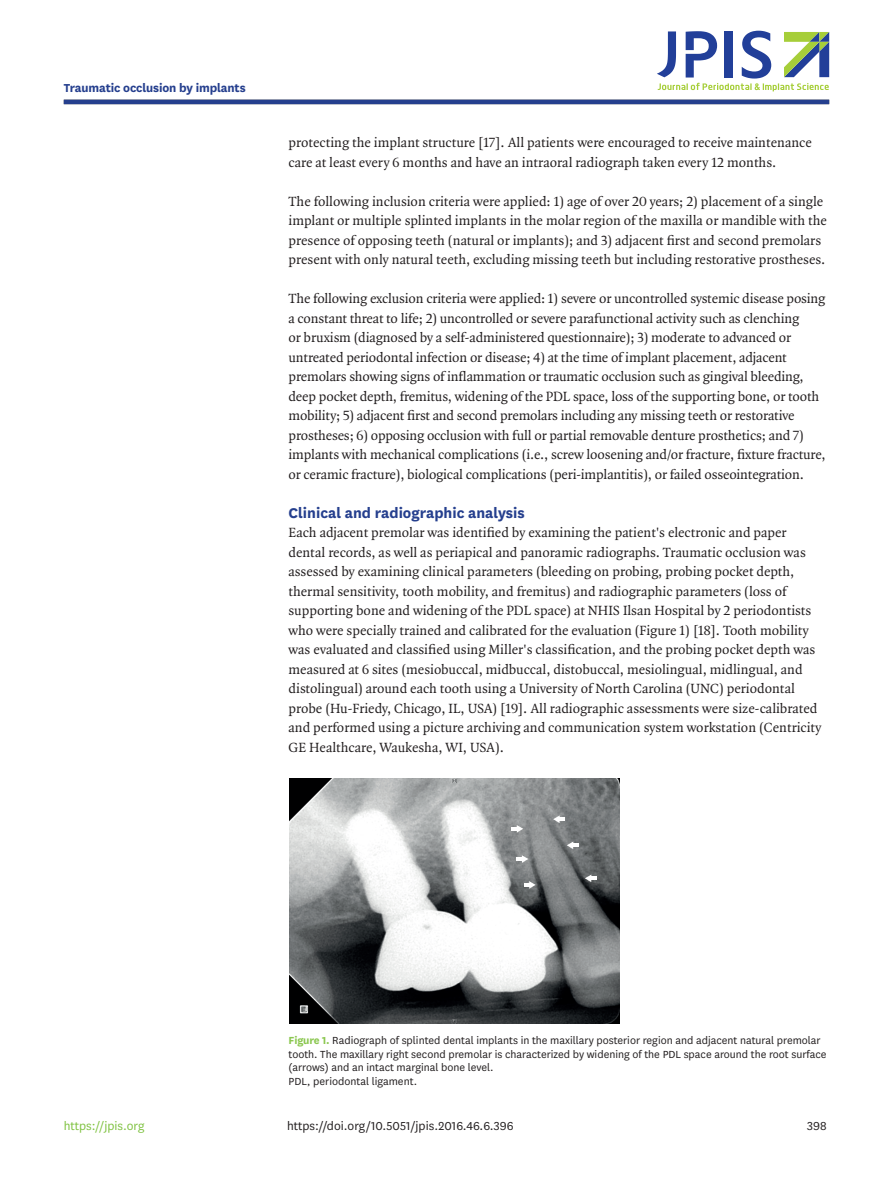
<style>
.page{position:relative;width:893px;height:1191px;background:#fff}
.page>*{position:absolute;margin:0;border:0;box-sizing:border-box;transform-origin:0 0}
.body_title2{font:700 16.5px "National";color:#253f8e}
.body_p{font:14.25px/19.5px "Quadraat OT";letter-spacing:-.01em;color:#231f20}
.body_p_first{font:14.25px/19.5px "Quadraat OT";color:#231f20}
.doi_running_footer{font:13.5px "National";color:#231f20}
.alt-title-type{font:700 13.5px "National";letter-spacing:-.01em;color:#253f8e}
.t1{font:13.5px "National";color:#7fc241}
.fig_caption{font:12px/13.5px "National";color:#231f20}
.tbody_entry{font:12px "National";color:#231f20}
.s1{font-weight:700;color:#8bc750}
</style>
<div class="page">
<hr style="left:64px;top:100px;width:765px;height:4px;background:#253f8e">
<svg style="left:657px;top:31px;width:172px;height:60px"></svg>
<img style="left:289px;top:778px;width:330px;height:245px">
<svg style="left:512px;top:825px;width:11px;height:7px"></svg>
<svg style="left:517px;top:855px;width:11px;height:7px"></svg>
<svg style="left:524px;top:881px;width:12px;height:7px"></svg>
<svg style="left:585px;top:874px;width:11px;height:8px"></svg>
<svg style="left:567px;top:841px;width:11px;height:8px"></svg>
<svg style="left:553px;top:815px;width:12px;height:8px"></svg>
<p class="alt-title-type" style="left:64px;top:78px;width:183px">Traumatic occlusion by implants</p>
<p class="body_p_first" style="left:289px;top:133px;width:525px">protecting the implant structure [17]. All patients were encouraged to receive maintenance care at least every 6 months and have an intraoral radiograph taken every 12 months.</p>
<p class="body_p" style="left:289px;top:191px;width:540px">The following inclusion criteria were applied: 1) age of over 20 years; 2) placement of a single implant or multiple splinted implants in the molar region of the maxilla or mandible with the presence of opposing teeth (natural or implants); and 3) adjacent first and second premolars present with only natural teeth, excluding missing teeth but including restorative prostheses.</p>
<p class="body_p" style="left:289px;top:289px;width:539px">The following exclusion criteria were applied: 1) severe or uncontrolled systemic disease posing a constant threat to life; 2) uncontrolled or severe parafunctional activity such as clenching<br>or bruxism (diagnosed by a self-administered questionnaire); 3) moderate to advanced or untreated periodontal infection or disease; 4) at the time of implant placement, adjacent premolars showing signs of inflammation or traumatic occlusion such as gingival bleeding, deep pocket depth, fremitus, widening of the PDL space, loss of the supporting bone, or tooth mobility; 5) adjacent first and second premolars including any missing teeth or restorative prostheses; 6) opposing occlusion with full or partial removable denture prosthetics; and 7) implants with mechanical complications (i.e., screw loosening and/or fracture, fixture fracture, or ceramic fracture), biological complications (peri-implantitis), or failed osseointegration.</p>
<p class="body_title2" style="left:289px;top:501px;width:238px">Clinical and radiographic analysis</p>
<p class="body_p_first" style="left:289px;top:523px;width:534px">Each adjacent premolar was identified by examining the patient's electronic and paper dental records, as well as periapical and panoramic radiographs. Traumatic occlusion was assessed by examining clinical parameters (bleeding on probing, probing pocket depth, thermal sensitivity, tooth mobility, and fremitus) and radiographic parameters (loss of supporting bone and widening of the PDL space) at NHIS Ilsan Hospital by 2 periodontists who were specially trained and calibrated for the evaluation (Figure 1) [18]. Tooth mobility was evaluated and classified using Miller's classification, and the probing pocket depth was measured at 6 sites (mesiobuccal, midbuccal, distobuccal, mesiolingual, midlingual, and distolingual) around each tooth using a University of North Carolina (UNC) periodontal probe (Hu-Friedy, Chicago, IL, USA) [19]. All radiographic assessments were size-calibrated and performed using a picture archiving and communication system workstation (Centricity GE Healthcare, Waukesha, WI, USA).</p>
<p class="fig_caption" style="left:289px;top:1033px;width:540px"><span class="s1">Figure 1.</span> Radiograph of splinted dental implants in the maxillary posterior region and adjacent natural premolar tooth. The maxillary right second premolar is characterized by widening of the PDL space around the root surface (arrows) and an intact marginal bone level.</p>
<p class="tbody_entry" style="left:289px;top:1073px;width:130px">PDL, periodontal ligament.</p>
<p class="doi_running_footer" style="left:287px;top:1116px;width:228px">https://doi.org/10.5051/jpis.2016.46.6.396</p>
<p class="t1" style="left:64px;top:1116px;width:82px">https://jpis.org</p>
<p class="doi_running_footer" style="left:807px;top:1116px;width:21px">398</p>
</div>
